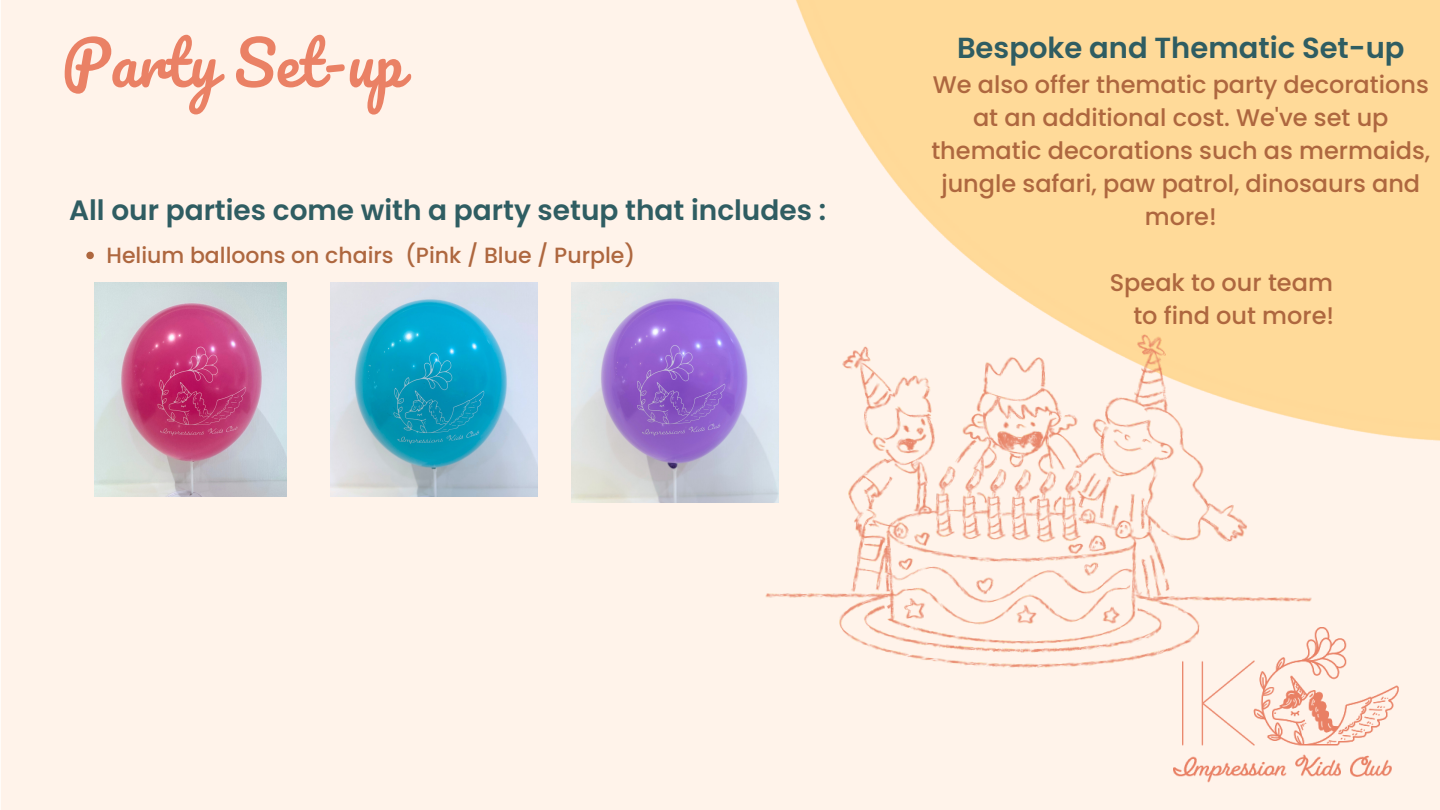
<style>
.page{position:relative;width:1440px;height:810px;background:#fff}
.page>*{position:absolute;margin:0;border:0;box-sizing:border-box;transform-origin:0 0}
.t1{font:60px "Pacifico";color:#ea8165}
.t2{font:600 29px "Poppins";color:#2f5d62}
.t3{font:600 28px "Poppins";color:#2f5d62}
.t4{font:500 24px/33px "Poppins";color:#ae673f;text-align:center}
.t5{font:500 22px "Poppins";color:#ae673f}
</style>
<div class="page">
<div style="left:1px;top:0;width:1439px;height:810px;background:#fff3ea"></div>
<svg style="left:86px;top:252px;width:8px;height:7px"></svg>
<img style="left:572px;top:282px;width:166px;height:221px">
<img style="left:330px;top:282px;width:207px;height:215px">
<img style="left:94px;top:282px;width:193px;height:215px">
<img style="left:749px;top:0;width:691px;height:446px">
<img style="left:738px;top:261px;width:621px;height:454px">
<p class="t1" style="left:62px;top:31px;width:343px">Party Set-up</p>
<p class="t3" style="left:69px;top:191px;width:758px">All our parties come with a party setup that includes :</p>
<p class="t5" style="left:106px;top:240px;width:530px">Helium balloons on chairs (Pink / Blue / Purple)</p>
<p class="t2" style="left:957px;top:28px;width:449px">Bespoke and Thematic Set-up</p>
<p class="t4" style="left:931px;top:68px;width:500px">We also offer thematic party decorations at an additional cost. We've set up thematic decorations such as mermaids, jungle safari, paw patrol, dinosaurs and more!</p>
<p class="t4" style="left:1110px;top:266px;width:225px">Speak to our team</p>
<p class="t4" style="left:1133px;top:299px;width:202px">to find out more!</p>
</div>
